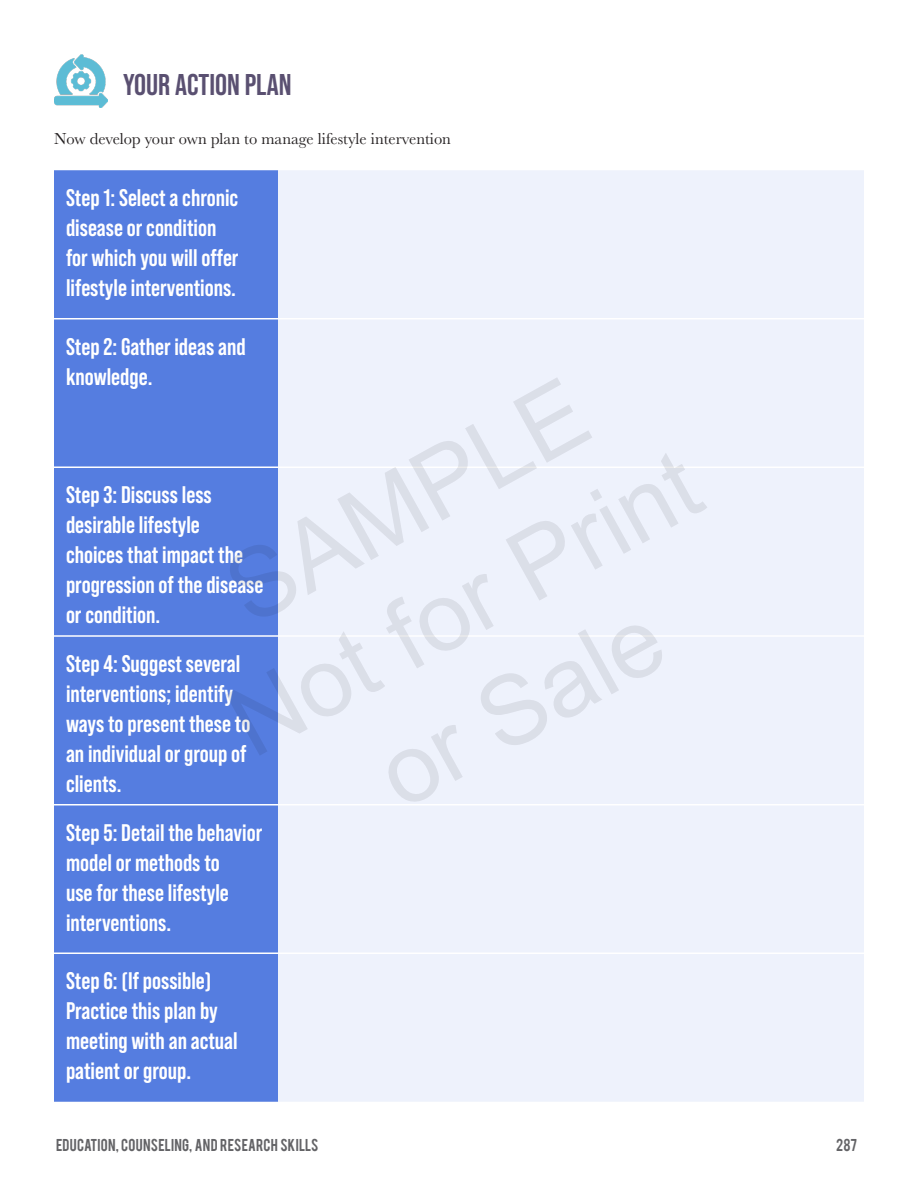
<style>
.page{position:relative;width:918px;height:1188px;background:#fff}
.page>*{position:absolute;margin:0;border:0;box-sizing:border-box;transform-origin:0 0}
.t1{font:700 30px "Bebas Neue Pro";color:#5a5071}
.t2{font:700 24px/30px "Bebas Neue Pro";color:#fff}
.t3{font:16.5px "Baskerville";color:#231f20}
.t4{font:13.5px "Bebas";letter-spacing:.02em;color:#636366}
</style>
<div class="page">
<img style="left:54px;top:54px;width:54px;height:54px">
<div style="left:54px;top:170px;width:224px;height:932px;background:#557de0"></div>
<div style="left:278px;top:170px;width:586px;height:932px;background:#eef2fc"></div>
<hr style="left:54px;top:318px;width:224px;height:2px;background:#fff">
<hr style="left:278px;top:318px;width:586px;height:2px;background:#fff">
<hr style="left:54px;top:466px;width:224px;height:2px;background:#fff">
<hr style="left:278px;top:466px;width:586px;height:2px;background:#fff">
<hr style="left:54px;top:635px;width:224px;height:2px;background:#fff">
<hr style="left:278px;top:635px;width:586px;height:2px;background:#fff">
<hr style="left:54px;top:804px;width:224px;height:2px;background:#fff">
<hr style="left:278px;top:804px;width:586px;height:2px;background:#fff">
<hr style="left:54px;top:952px;width:224px;height:2px;background:#fff">
<hr style="left:278px;top:952px;width:586px;height:2px;background:#fff">
<p class="t1" style="left:123px;top:67px;width:170px">YOUR ACTION PLAN</p>
<p class="t3" style="left:54px;top:128px;width:399px">Now develop your own plan to manage lifestyle intervention</p>
<p class="t2" style="left:66px;top:183px;width:174px">Step 1: Select a chronic disease or condition for which you will offer lifestyle interventions.</p>
<p class="t2" style="left:66px;top:331px;width:181px">Step 2: Gather ideas and knowledge.</p>
<p class="t2" style="left:66px;top:480px;width:199px">Step 3: Discuss less desirable lifestyle<br>choices that impact the progression of the disease or condition.</p>
<p class="t2" style="left:66px;top:648px;width:186px">Step 4: Suggest several interventions; identify ways to present these to an individual or group of clients.</p>
<p class="t2" style="left:66px;top:817px;width:198px">Step 5: Detail the behavior model or methods to<br>use for these lifestyle interventions.</p>
<p class="t2" style="left:66px;top:966px;width:173px">Step 6: (If possible)<br>Practice this plan by meeting with an actual patient or group.</p>
<p class="t4" style="left:56px;top:1135px;width:264px">EDUCATION, COUNSELING, AND RESEARCH SKILLS</p>
<p class="t4" style="left:836px;top:1135px;width:22px">287</p>
</div>
